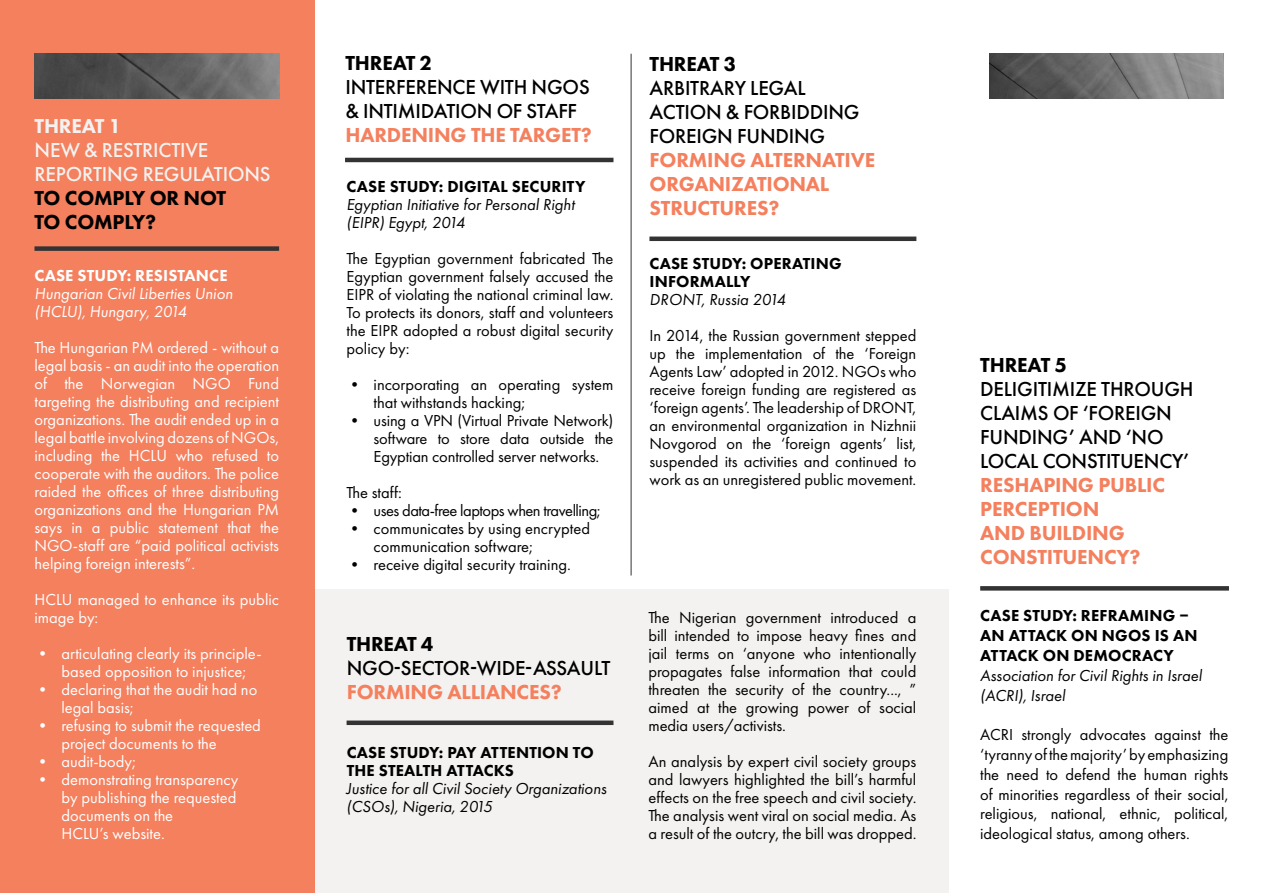
<style>
.page{position:relative;width:1263px;height:893px;background:#fff}
.page>*{position:absolute;margin:0;border:0;box-sizing:border-box;transform-origin:0 0}
.t1{font:500 21px/24px "Futura PT";letter-spacing:-.01em;color:#000}
.t2{font:800 21px/24px "Futura PT";letter-spacing:-.01em;color:#f4805e}
.t3{font:800 21px/24px "Futura PT";letter-spacing:-.01em;color:#000}
.t4{font:500 21px/24px "Futura PT";letter-spacing:-.01em;color:#f3f2f0}
.t5{font:800 21px "Futura PT";letter-spacing:-.01em;color:#f3f2f0}
.t6{font:16.5px/18px "Futura PT";color:#000;text-align:justify}
.t7{font:16.5px/18px "Futura PT";color:#fff}
.t8{font:italic 16.5px/18px "Futura PT";color:#000}
.t9{font:800 16.5px/18px "Futura PT";letter-spacing:.01em;color:#000}
.t10{font:italic 16.5px/18px "Futura PT";color:#fff}
.t11{font:16.5px "Futura PT";letter-spacing:-.03em;color:#000}
.t12{font:800 16.5px "Futura PT";letter-spacing:.01em;color:#fff}
</style>
<div class="page">
<div style="left:0;top:0;width:315px;height:893px;background:#f4805e"></div>
<div style="left:315px;top:589px;width:633px;height:304px;background:#f3f2f0"></div>
<hr style="left:649px;top:237px;width:267px;height:4px;background:#333">
<hr style="left:345px;top:158px;width:268px;height:4px;background:#333">
<div style="left:347px;top:720px;width:266px;height:5px;background:#333"></div>
<img style="left:34px;top:54px;width:245px;height:44px">
<img style="left:990px;top:54px;width:234px;height:44px">
<div style="left:980px;top:586px;width:249px;height:5px;background:#333"></div>
<hr style="left:631px;top:54px;width:1px;height:521px;background:#333">
<div style="left:34px;top:246px;width:245px;height:5px;background:#333"></div>
<p class="t5" style="left:35px;top:113px;width:88px">THREAT 1</p>
<p class="t4" style="left:35px;top:138px;width:238px">NEW &amp; RESTRICTIVE<br>REPORTING REGULATIONS</p>
<p class="t3" style="left:35px;top:186px;width:193px">TO COMPLY OR NOT<br>TO COMPLY?</p>
<p class="t12" style="left:35px;top:266px;width:195px">CASE STUDY: RESISTANCE</p>
<p class="t10" style="left:34px;top:285px;width:200px">Hungarian Civil Liberties Union (HCLU), Hungary, 2014</p>
<p class="t7" style="left:34px;top:339px;width:246px;text-align:justify">The Hungarian PM ordered - without a legal basis - an audit into the operation of the Norwegian NGO Fund targeting the distributing and recipient organizations. The audit ended up in a legal battle involving dozens of NGOs, including the HCLU who refused to cooperate with the auditors. The police raided the offices of three distributing organizations and the Hungarian PM says in a public statement that the NGO-staff are “paid political activists helping foreign interests”.</p>
<p class="t7" style="left:34px;top:591px;width:246px">HCLU managed to enhance its public image by:</p>
<p class="t7" style="left:61px;top:645px;width:202px;text-indent:-27px">• articulating clearly its principle&shy;based opposition to injustice;</p>
<p class="t7" style="left:61px;top:681px;width:197px;text-indent:-27px">• declaring that the audit had no legal basis;</p>
<p class="t7" style="left:61px;top:717px;width:201px;text-indent:-27px">• refusing to submit the requested project documents to the</p>
<p class="t7" style="left:34px;top:753px;width:103px">• audit-body;</p>
<p class="t7" style="left:61px;top:771px;width:178px;text-indent:-27px">• demonstrating transparency by publishing the requested documents on the<br>HCLU’s website.</p>
<p class="t3" style="left:345px;top:50px;width:88px">THREAT 2</p>
<p class="t1" style="left:345px;top:75px;width:246px">INTERFERENCE WITH NGOS &amp; INTIMIDATION OF STAFF</p>
<p class="t2" style="left:345px;top:122px;width:248px">HARDENING THE TARGET?</p>
<p class="t9" style="left:347px;top:177px;width:240px">CASE STUDY: DIGITAL SECURITY</p>
<p class="t8" style="left:347px;top:196px;width:229px">Egyptian Initiative for Personal Right (EIPR) Egypt, 2014</p>
<p class="t6" style="left:347px;top:250px;width:268px">The Egyptian government fabricated The Egyptian government falsely accused the EIPR of violating the national criminal law.<br>To protects its donors, staff and volunteers the EIPR adopted a robust digital security policy by:</p>
<p class="t6" style="left:374px;top:376px;width:241px;text-indent:-27px">• incorporating an operating system that withstands hacking;</p>
<p class="t6" style="left:374px;top:412px;width:241px;text-indent:-27px">• using a VPN (Virtual Private Network) software to store data outside the Egyptian controlled server networks.</p>
<p class="t6" style="left:347px;top:484px;width:57px">The staff:</p>
<p class="t11" style="left:347px;top:501px;width:256px">• uses data-free laptops when travelling;</p>
<p class="t6" style="left:374px;top:520px;width:218px;text-indent:-27px">• communicates by using encrypted communication software;</p>
<p class="t6" style="left:347px;top:556px;width:226px">• receive digital security training.</p>
<p class="t3" style="left:347px;top:631px;width:88px">THREAT 4</p>
<p class="t1" style="left:347px;top:656px;width:265px">NGO-SECTOR-WIDE-ASSAULT</p>
<p class="t2" style="left:347px;top:679px;width:216px">FORMING ALLIANCES?</p>
<p class="t9" style="left:347px;top:743px;width:249px">CASE STUDY: PAY ATTENTION TO<br>THE STEALTH ATTACKS</p>
<p class="t8" style="left:347px;top:780px;width:261px">Justice for all Civil Society Organizations (CSOs), Nigeria, 2015</p>
<p class="t3" style="left:650px;top:52px;width:88px">THREAT 3</p>
<p class="t1" style="left:650px;top:76px;width:211px">ARBITRARY LEGAL<br>ACTION &amp; FORBIDDING<br>FOREIGN FUNDING</p>
<p class="t2" style="left:650px;top:148px;width:227px">FORMING ALTERNATIVE<br>ORGANIZATIONAL<br>STRUCTURES?</p>
<p class="t9" style="left:649px;top:255px;width:194px">CASE STUDY: OPERATING<br>INFORMALLY</p>
<p class="t8" style="left:649px;top:291px;width:138px">DRONT, Russia 2014</p>
<p class="t6" style="left:649px;top:327px;width:268px">In 2014, the Russian government stepped up the implementation of the ‘Foreign Agents Law’ adopted in 2012. NGOs who receive foreign funding are registered as ‘foreign agents’. The leadership of DRONT, an environmental organization in Nizhnii Novgorod on the ‘foreign agents’ list, suspended its activities and continued to work as an unregistered public movement.</p>
<p class="t6" style="left:648px;top:608px;width:269px">The Nigerian government introduced a bill intended to impose heavy fines and jail terms on ‘anyone who intentionally propagates false information that could threaten the security of the country..., ” aimed at the growing power of social media users/activists.</p>
<p class="t6" style="left:648px;top:752px;width:269px">An analysis by expert civil society groups and lawyers highlighted the bill’s harmful effects on the free speech and civil society.<br>The analysis went viral on social media. As a result of the outcry, the bill was dropped.</p>
<p class="t3" style="left:980px;top:353px;width:88px">THREAT 5</p>
<p class="t1" style="left:980px;top:377px;width:215px">DELIGITIMIZE THROUGH<br>CLAIMS OF ‘FOREIGN<br>FUNDING’ AND ‘NO<br>LOCAL CONSTITUENCY’</p>
<p class="t2" style="left:980px;top:473px;width:186px">RESHAPING PUBLIC<br>PERCEPTION<br>AND BUILDING<br>CONSTITUENCY?</p>
<p class="t9" style="left:980px;top:606px;width:219px;line-height:19.8px">CASE STUDY: REFRAMING –<br>AN ATTACK ON NGOS IS AN<br>ATTACK ON DEMOCRACY</p>
<p class="t8" style="left:980px;top:665px;width:223px;line-height:19.8px">Association for Civil Rights in Israel (ACRI), Israel</p>
<p class="t6" style="left:980px;top:725px;width:250px;line-height:19.8px">ACRI strongly advocates against the ‘tyranny of the majority’ by emphasizing the need to defend the human rights of minorities regardless of their social, religious, national, ethnic, political, ideological status, among others.</p>
</div>
